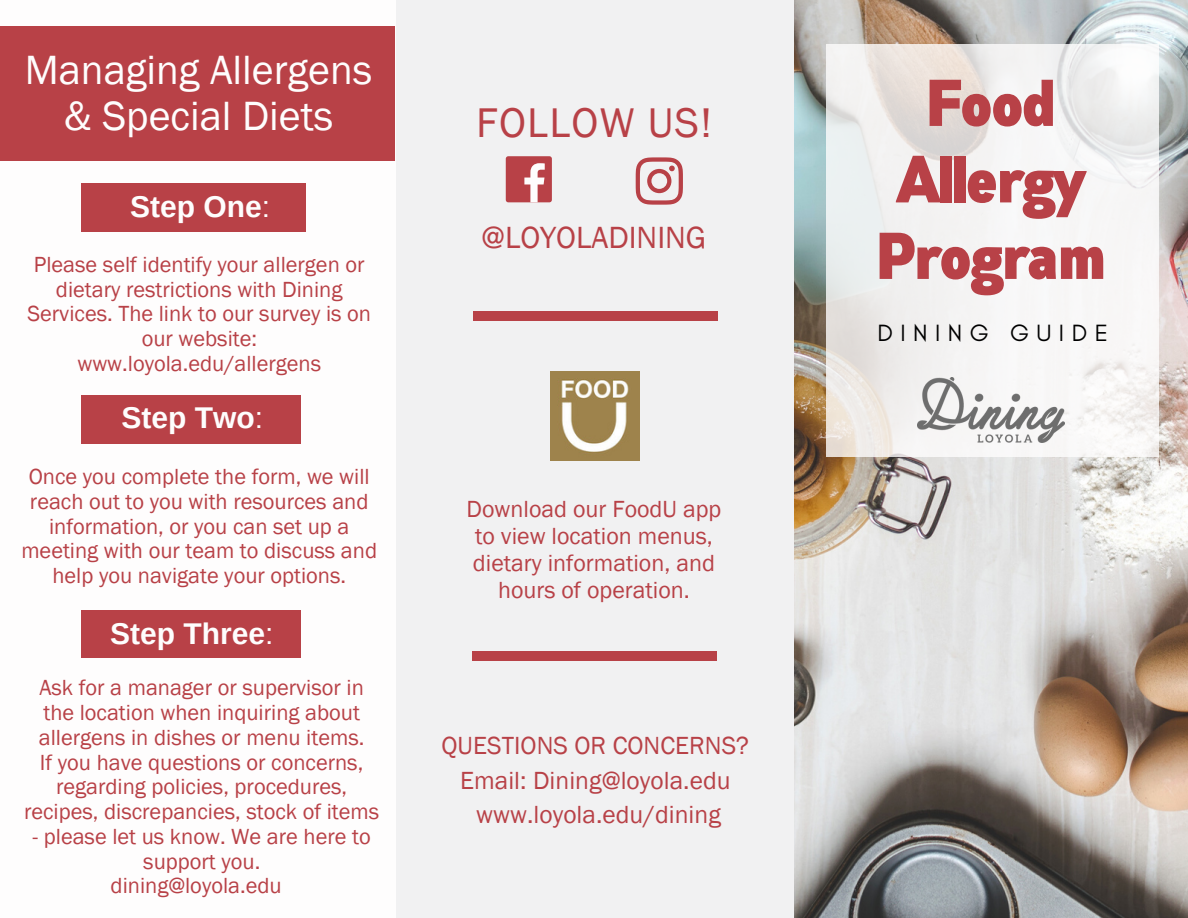
<style>
.page{position:relative;width:1188px;height:918px;background:#f1f1f2}
.page>*{position:absolute;margin:0;border:0;box-sizing:border-box;transform-origin:0 0}
.t1{font:900 66px/76.5px "Gabriel Sans Cond";letter-spacing:-.02em;color:#b84147;text-align:center}
.t2{font:42.6px "Franklin Gothic";letter-spacing:.03em;color:#b84147}
.t3{font:42px/46.2px "Franklin Gothic";color:#fefdfd;text-align:center}
.t4{font:31.5px "Franklin Gothic";color:#b84147}
.t5{font:700 30px "Arimo";color:#fefdfd}
.t6{font:25.5px/34.8px "Franklin Gothic";color:#b84147;text-align:center}
.t7{font:24px/27px "Franklin Gothic";color:#b84147;text-align:center}
.t8{font:24px "Glacial Indifference";letter-spacing:.31em;color:#000}
.t9{font:22.5px/24.8px "Franklin Gothic";color:#b84147;text-align:center}
.s1{font-weight:400}
</style>
<div class="page">
<img style="left:794px;top:0;width:394px;height:918px">
<svg style="left:827px;top:45px;width:332px;height:411px"></svg>
<div style="left:0;top:0;width:395px;height:918px;background:#fefdfd"></div>
<div style="left:0;top:26px;width:395px;height:135px;background:#b84147"></div>
<img style="left:917px;top:378px;width:148px;height:65px">
<div style="left:506px;top:156px;width:46px;height:46px;background:#b84147;border-radius:3px"></div>
<svg style="left:524px;top:163px;width:21px;height:39px"></svg>
<svg style="left:636px;top:157px;width:47px;height:48px"></svg>
<div style="left:472px;top:651px;width:244px;height:10px;background:#b84147"></div>
<img style="left:551px;top:371px;width:89px;height:89px">
<div style="left:473px;top:312px;width:244px;height:9px;background:#b84147"></div>
<div style="left:81px;top:183px;width:225px;height:49px;background:#b84147"></div>
<div style="left:81px;top:395px;width:220px;height:48px;background:#b84147"></div>
<div style="left:81px;top:610px;width:220px;height:47px;background:#b84147"></div>
<h3 class="t3" style="left:25px;top:47px;width:349px">Managing Allergens &amp; Special Diets</h3>
<h3 class="t5" style="left:130px;top:190px;width:141px">Step One<span class="s1">:</span></h3>
<p class="t9" style="left:27px;top:252px;width:345px">Please self identify your allergen or dietary restrictions with Dining<br>Services. The link to our survey is on our website: www.loyola.edu/allergens</p>
<h3 class="t5" style="left:122px;top:401px;width:143px">Step Two<span class="s1">:</span></h3>
<p class="t9" style="left:21px;top:464px;width:357px">Once you complete the form, we will reach out to you with resources and information, or you can set up a meeting with our team to discuss and help you navigate your options.</p>
<h3 class="t5" style="left:110px;top:616px;width:165px">Step Three<span class="s1">:</span></h3>
<p class="t9" style="left:24px;top:675px;width:357px">Ask for a manager or supervisor in the location when inquiring about allergens in dishes or menu items.<br>If you have questions or concerns, regarding policies, procedures, recipes, discrepancies, stock of items</p>
<p class="t9" style="left:33px;top:824px;width:340px">- please let us know. We are here to support you.<br>dining@loyola.edu</p>
<h2 class="t2" style="left:476px;top:98px;width:237px">FOLLOW US!</h2>
<h3 class="t4" style="left:482px;top:219px;width:226px">@LOYOLADINING</h3>
<p class="t7" style="left:467px;top:495px;width:256px">Download our FoodU app to view location menus, dietary information, and hours of operation.</p>
<p class="t6" style="left:442px;top:727px;width:309px">QUESTIONS OR CONCERNS?<br>Email: Dining@loyola.edu www.loyola.edu/dining</p>
<h1 class="t1" style="left:878px;top:69px;width:232px">Food<br>Allergy<br>Program</h1>
<p class="t8" style="left:878px;top:318px;width:232px">DINING GUIDE</p>
</div>
